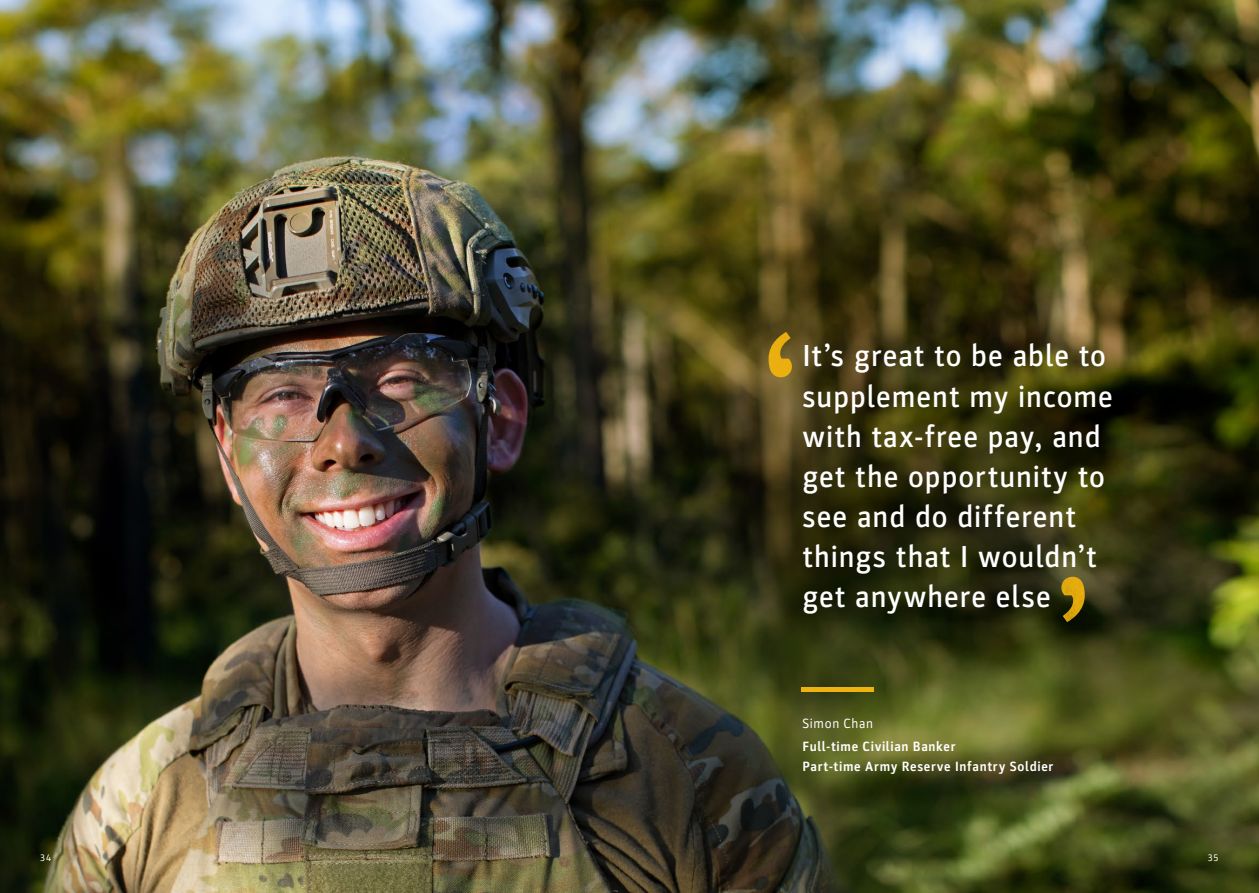
<style>
.page{position:relative;width:1259px;height:893px;background:#fff}
.page>*{position:absolute;margin:0;border:0;box-sizing:border-box;transform-origin:0 0}
.t1{font:500 30.45px/40px "Parka";letter-spacing:.035em;color:#fff}
.t2{font:700 13.5px/19.4px "Parka";letter-spacing:.05em;color:#fff}
.t3{font:13.5px "Parka";letter-spacing:.05em;color:#fff}
.t4{font:9.75px "Parka";color:#fff}
</style>
<div class="page">
<img style="left:0;top:0;width:1259px;height:893px">
<svg style="left:775px;top:330px;width:359px;height:292px"></svg>
<img style="left:1061px;top:577px;width:23px;height:45px">
<img style="left:768px;top:332px;width:24px;height:45px">
<hr style="left:801px;top:687px;width:72px;height:4px;background:#eeb310">
<p class="t1" style="left:802px;top:336px;width:312px">It’s great to be able to supplement my income with tax-free pay, and get the opportunity to see and do different things that I wouldn’t get anywhere else</p>
<p class="t3" style="left:802px;top:715px;width:72px">Simon Chan</p>
<p class="t2" style="left:802px;top:737px;width:252px">Full-time Civilian Banker<br>Part-time Army Reserve Infantry Soldier</p>
<p class="t4" style="left:40px;top:852px;width:12px">34</p>
<p class="t4" style="left:1208px;top:852px;width:12px">35</p>
</div>
